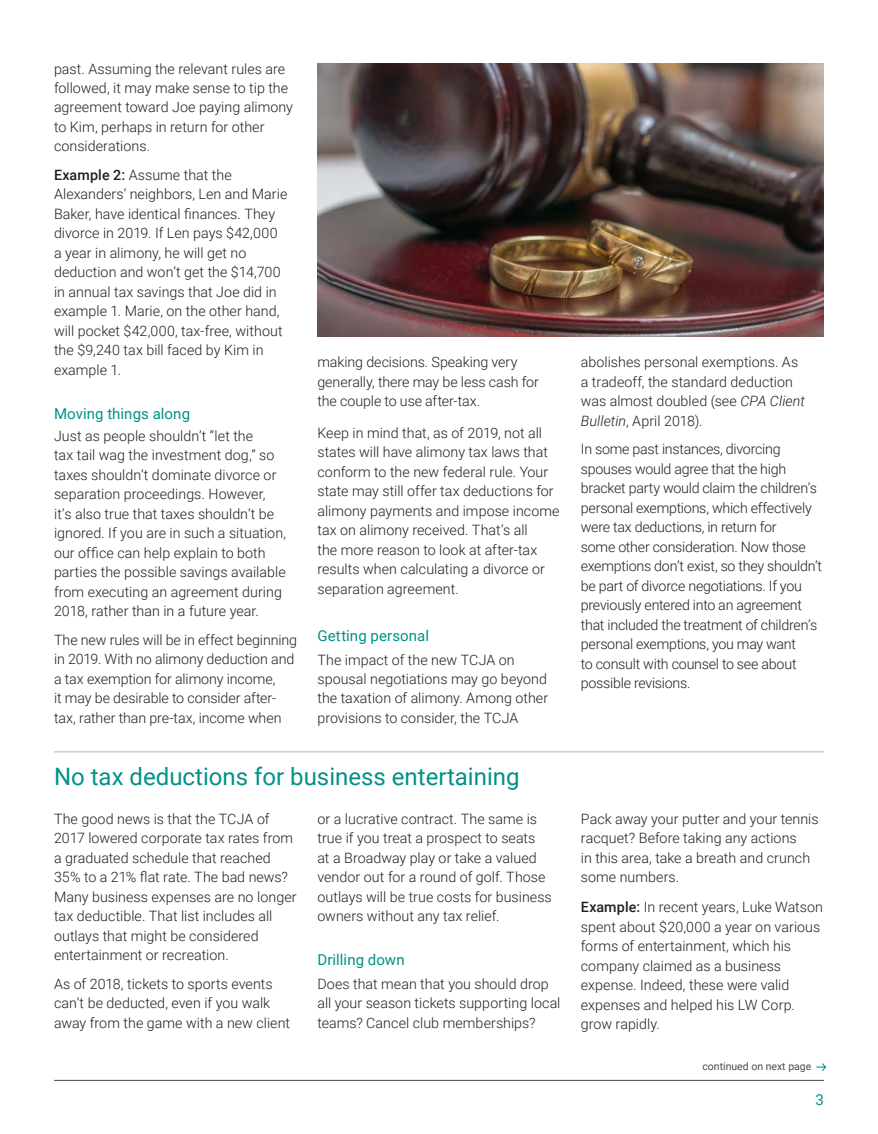
<style>
.page{position:relative;width:878px;height:1134px;background:#fff}
.page>*{position:absolute;margin:0;border:0;box-sizing:border-box;transform-origin:0 0}
.t1{font:24px "Roboto";color:#009189}
.t2{font:15px "Roboto";letter-spacing:.005em;color:#009189}
.t3{font:300 14.25px/19.5px "Roboto";color:#231f20}
.t4{font:300 14.25px/19.5px "Roboto";letter-spacing:-.02em;color:#231f20}
.t5{font:10.5px "Roboto";color:#464b54}
.s1{font-weight:500}
.s2{font-style:italic}
</style>
<div class="page">
<svg style="left:816px;top:1063px;width:10px;height:8px"></svg>
<hr style="left:54px;top:1080px;width:770px;height:1px;background:#464b54">
<hr style="left:54px;top:752px;width:770px;height:1px;background:#b1b4b5">
<img style="left:317px;top:63px;width:507px;height:274px">
<p class="t3" style="left:54px;top:58px;width:240px">past. Assuming the relevant rules are followed, it may make sense to tip the agreement toward Joe paying alimony to Kim, perhaps in return for other considerations.</p>
<p class="t3" style="left:54px;top:165px;width:235px"><span class="s1">Example 2:</span> Assume that the<br>Alexanders’ neighbors, Len and Marie<br>Baker, have identical finances. They divorce in 2019. If Len pays $42,000 a year in alimony, he will get no deduction and won’t get the $14,700 in annual tax savings that Joe did in example 1. Marie, on the other hand, will pocket $42,000, tax-free, without the $9,240 tax bill faced by Kim in example 1.</p>
<p class="t2" style="left:54px;top:403px;width:137px">Moving things along</p>
<p class="t3" style="left:54px;top:426px;width:233px">Just as people shouldn’t “let the<br>tax tail wag the investment dog,” so taxes shouldn’t dominate divorce or separation proceedings. However, it’s also true that taxes shouldn’t be ignored. If you are in such a situation, our office can help explain to both parties the possible savings available from executing an agreement during 2018, rather than in a future year.</p>
<p class="t3" style="left:54px;top:630px;width:244px">The new rules will be in effect beginning in 2019. With no alimony deduction and a tax exemption for alimony income,<br>it may be desirable to consider after&shy;tax, rather than pre-tax, income when</p>
<p class="t3" style="left:317px;top:352px;width:223px">making decisions. Speaking very generally, there may be less cash for the couple to use after-tax.</p>
<p class="t3" style="left:317px;top:423px;width:244px">Keep in mind that, as of 2019, not all states will have alimony tax laws that conform to the new federal rule. Your state may still offer tax deductions for alimony payments and impose income tax on alimony received. That’s all<br>the more reason to look at after-tax results when calculating a divorce or separation agreement.</p>
<p class="t2" style="left:317px;top:625px;width:113px">Getting personal</p>
<p class="t3" style="left:317px;top:649px;width:232px">The impact of the new TCJA on spousal negotiations may go beyond the taxation of alimony. Among other provisions to consider, the TCJA</p>
<h1 class="t1" style="left:54px;top:760px;width:467px">No tax deductions for business entertaining</h1>
<p class="t3" style="left:54px;top:808px;width:244px">The good news is that the TCJA of 2017 lowered corporate tax rates from a graduated schedule that reached 35% to a 21% flat rate. The bad news?<br>Many business expenses are no longer tax deductible. That list includes all outlays that might be considered entertainment or recreation.</p>
<p class="t3" style="left:54px;top:973px;width:238px">As of 2018, tickets to sports events can’t be deducted, even if you walk away from the game with a new client</p>
<p class="t3" style="left:317px;top:808px;width:236px">or a lucrative contract. The same is true if you treat a prospect to seats<br>at a Broadway play or take a valued vendor out for a round of golf. Those outlays will be true costs for business owners without any tax relief.</p>
<p class="t2" style="left:317px;top:949px;width:89px">Drilling down</p>
<p class="t3" style="left:317px;top:973px;width:244px">Does that mean that you should drop all your season tickets supporting local teams? Cancel club memberships?</p>
<p class="t3" style="left:581px;top:352px;width:226px">abolishes personal exemptions. As a tradeoff, the standard deduction was almost doubled (see <span class="s2">CPA Client<br>Bulletin</span>, April 2018).</p>
<p class="t4" style="left:581px;top:439px;width:243px">In some past instances, divorcing spouses would agree that the high bracket party would claim the children’s personal exemptions, which effectively were tax deductions, in return for<br>some other consideration. Now those exemptions don’t exist, so they shouldn’t be part of divorce negotiations. If you previously entered into an agreement that included the treatment of children’s personal exemptions, you may want<br>to consult with counsel to see about possible revisions.</p>
<p class="t3" style="left:581px;top:808px;width:239px">Pack away your putter and your tennis racquet? Before taking any actions<br>in this area, take a breath and crunch some numbers.</p>
<p class="t3" style="left:581px;top:897px;width:244px"><span class="s1">Example:</span> In recent years, Luke Watson spent about $20,000 a year on various forms of entertainment, which his company claimed as a business expense. Indeed, these were valid expenses and helped his LW Corp. grow rapidly.</p>
<p class="t5" style="left:702px;top:1059px;width:110px">continued on next page</p>
<p class="t2" style="left:815px;top:1089px;width:10px">3</p>
</div>
